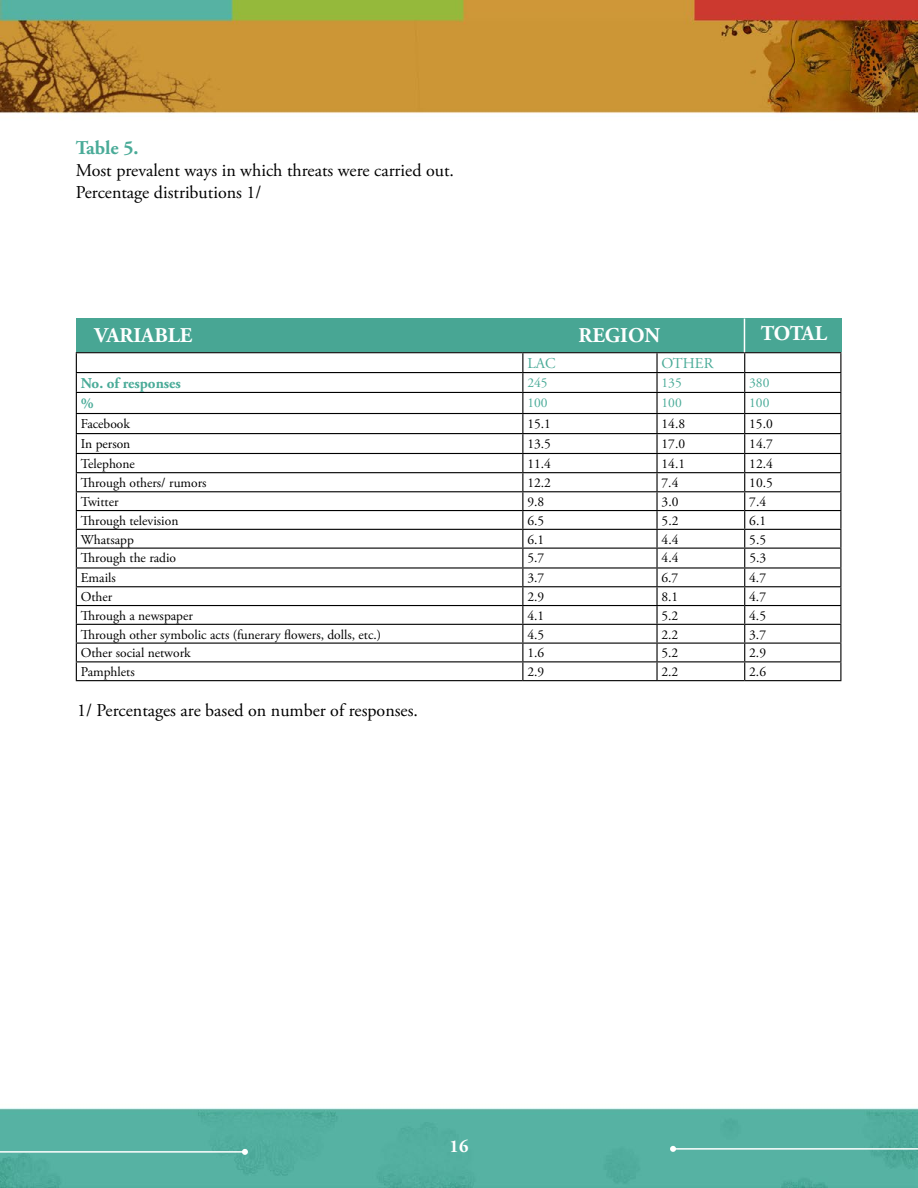
<style>
.page{position:relative;width:918px;height:1188px;background:#fff}
.page>*{position:absolute;margin:0;border:0;box-sizing:border-box;transform-origin:0 0}
.t1{font:700 21px "Adobe Garamond Pro";color:#fff}
.t2{font:700 19.5px "Adobe Garamond Pro";color:#4aab98}
.t3{font:18px/21.6px "Adobe Garamond Pro";color:#000}
.t4{font:700 18px "Adobe Garamond Pro";color:#fff}
.t5{font:700 15px "Adobe Garamond Pro";color:#4aab98}
.t6{font:15px "Adobe Garamond Pro";color:#4aab98}
.t7{font:13.5px "Adobe Garamond Pro";color:#000}
.t8{font:13.5px "Adobe Garamond Pro";color:#4aab98}
</style>
<div class="page">
<img style="left:0;top:0;width:918px;height:1188px">
<hr style="left:0;top:1151px;width:245px;height:2px;background:#fff">
<svg style="left:242px;top:1149px;width:6px;height:6px"></svg>
<hr style="left:673px;top:1148px;width:245px;height:2px;background:#fff">
<svg style="left:670px;top:1146px;width:6px;height:6px"></svg>
<hr style="left:76px;top:352px;width:447px;height:1px;background:#000">
<hr style="left:523px;top:352px;width:134px;height:1px;background:#000">
<hr style="left:657px;top:352px;width:88px;height:1px;background:#000">
<hr style="left:745px;top:352px;width:96px;height:1px;background:#000">
<hr style="left:76px;top:372px;width:447px;height:1px;background:#000">
<hr style="left:523px;top:372px;width:134px;height:1px;background:#000">
<hr style="left:657px;top:372px;width:88px;height:1px;background:#000">
<svg style="left:656px;top:353px;width:2px;height:39px"></svg>
<hr style="left:745px;top:372px;width:96px;height:1px;background:#000">
<hr style="left:76px;top:392px;width:447px;height:1px;background:#000">
<hr style="left:523px;top:392px;width:134px;height:1px;background:#000">
<hr style="left:657px;top:392px;width:88px;height:1px;background:#000">
<hr style="left:656px;top:393px;width:2px;height:20px;background:#000">
<hr style="left:745px;top:392px;width:96px;height:1px;background:#000">
<hr style="left:76px;top:413px;width:447px;height:1px;background:#000">
<hr style="left:523px;top:413px;width:134px;height:1px;background:#000">
<hr style="left:657px;top:413px;width:88px;height:1px;background:#000">
<hr style="left:745px;top:413px;width:96px;height:1px;background:#000">
<hr style="left:76px;top:433px;width:447px;height:1px;background:#000">
<hr style="left:523px;top:433px;width:134px;height:1px;background:#000">
<hr style="left:657px;top:433px;width:88px;height:1px;background:#000">
<hr style="left:745px;top:433px;width:96px;height:1px;background:#000">
<hr style="left:76px;top:453px;width:447px;height:1px;background:#000">
<hr style="left:523px;top:453px;width:134px;height:1px;background:#000">
<hr style="left:657px;top:453px;width:88px;height:1px;background:#000">
<hr style="left:745px;top:453px;width:96px;height:1px;background:#000">
<hr style="left:76px;top:472px;width:447px;height:1px;background:#000">
<hr style="left:523px;top:472px;width:134px;height:1px;background:#000">
<hr style="left:657px;top:472px;width:88px;height:1px;background:#000">
<hr style="left:745px;top:472px;width:96px;height:1px;background:#000">
<hr style="left:76px;top:491px;width:447px;height:1px;background:#000">
<hr style="left:523px;top:491px;width:134px;height:1px;background:#000">
<hr style="left:657px;top:491px;width:88px;height:1px;background:#000">
<hr style="left:745px;top:491px;width:96px;height:1px;background:#000">
<hr style="left:76px;top:510px;width:447px;height:1px;background:#000">
<hr style="left:523px;top:510px;width:134px;height:1px;background:#000">
<hr style="left:657px;top:510px;width:88px;height:1px;background:#000">
<hr style="left:745px;top:510px;width:96px;height:1px;background:#000">
<hr style="left:76px;top:529px;width:447px;height:1px;background:#000">
<hr style="left:523px;top:529px;width:134px;height:1px;background:#000">
<hr style="left:657px;top:529px;width:88px;height:1px;background:#000">
<hr style="left:745px;top:529px;width:96px;height:1px;background:#000">
<hr style="left:76px;top:548px;width:447px;height:1px;background:#000">
<hr style="left:523px;top:548px;width:134px;height:1px;background:#000">
<hr style="left:657px;top:548px;width:88px;height:1px;background:#000">
<hr style="left:745px;top:548px;width:96px;height:1px;background:#000">
<hr style="left:76px;top:567px;width:447px;height:2px;background:#000">
<hr style="left:523px;top:567px;width:134px;height:2px;background:#000">
<hr style="left:657px;top:567px;width:88px;height:2px;background:#000">
<hr style="left:745px;top:567px;width:96px;height:2px;background:#000">
<hr style="left:76px;top:586px;width:447px;height:1px;background:#000">
<hr style="left:523px;top:586px;width:134px;height:1px;background:#000">
<hr style="left:657px;top:586px;width:88px;height:1px;background:#000">
<hr style="left:745px;top:586px;width:96px;height:1px;background:#000">
<hr style="left:76px;top:605px;width:447px;height:1px;background:#000">
<hr style="left:523px;top:605px;width:134px;height:1px;background:#000">
<hr style="left:657px;top:605px;width:88px;height:1px;background:#000">
<hr style="left:745px;top:605px;width:96px;height:1px;background:#000">
<hr style="left:76px;top:624px;width:447px;height:1px;background:#000">
<hr style="left:523px;top:624px;width:134px;height:1px;background:#000">
<hr style="left:657px;top:624px;width:88px;height:1px;background:#000">
<hr style="left:745px;top:624px;width:96px;height:1px;background:#000">
<hr style="left:76px;top:643px;width:447px;height:1px;background:#000">
<hr style="left:523px;top:643px;width:134px;height:1px;background:#000">
<hr style="left:657px;top:643px;width:88px;height:1px;background:#000">
<hr style="left:745px;top:643px;width:96px;height:1px;background:#000">
<hr style="left:76px;top:661px;width:447px;height:1px;background:#000">
<svg style="left:76px;top:353px;width:1px;height:327px"></svg>
<hr style="left:523px;top:661px;width:134px;height:1px;background:#000">
<svg style="left:522px;top:353px;width:1px;height:327px"></svg>
<hr style="left:657px;top:661px;width:88px;height:1px;background:#000">
<svg style="left:656px;top:414px;width:2px;height:266px"></svg>
<hr style="left:745px;top:661px;width:96px;height:1px;background:#000">
<svg style="left:744px;top:353px;width:1px;height:327px"></svg>
<svg style="left:840px;top:353px;width:1px;height:327px"></svg>
<hr style="left:76px;top:680px;width:447px;height:1px;background:#000">
<hr style="left:523px;top:680px;width:134px;height:1px;background:#000">
<hr style="left:657px;top:680px;width:88px;height:1px;background:#000">
<hr style="left:745px;top:680px;width:96px;height:1px;background:#000">
<div style="left:76px;top:319px;width:446px;height:33px;background:#48a694"></div>
<div style="left:523px;top:319px;width:318px;height:33px;background:#48a694"></div>
<hr style="left:744px;top:319px;width:1px;height:33px;background:#fff">
<h2 class="t2" style="left:76px;top:137px;width:64px">Table 5.</h2>
<h3 class="t3" style="left:76px;top:160px;width:380px">Most prevalent ways in which threats were carried out.<br>Percentage distributions 1/</h3>
<h1 class="t1" style="left:94px;top:324px;width:99px">VARIABLE</h1>
<h1 class="t1" style="left:578px;top:324px;width:83px">REGION</h1>
<h1 class="t1" style="left:761px;top:321px;width:68px">TOTAL</h1>
<p class="t6" style="left:527px;top:354px;width:30px">LAC</p>
<p class="t6" style="left:662px;top:354px;width:53px">OTHER</p>
<p class="t5" style="left:81px;top:374px;width:102px">No. of responses</p>
<p class="t8" style="left:527px;top:374px;width:22px">245</p>
<p class="t8" style="left:662px;top:374px;width:22px">135</p>
<p class="t8" style="left:749px;top:374px;width:22px">380</p>
<p class="t5" style="left:81px;top:394px;width:14px">%</p>
<p class="t8" style="left:527px;top:394px;width:22px">100</p>
<p class="t8" style="left:662px;top:394px;width:22px">100</p>
<p class="t8" style="left:749px;top:394px;width:22px">100</p>
<p class="t7" style="left:81px;top:415px;width:51px">Facebook</p>
<p class="t7" style="left:527px;top:415px;width:25px">15.1</p>
<p class="t7" style="left:662px;top:415px;width:25px">14.8</p>
<p class="t7" style="left:749px;top:415px;width:25px">15.0</p>
<p class="t7" style="left:81px;top:435px;width:51px">In person</p>
<p class="t7" style="left:527px;top:435px;width:25px">13.5</p>
<p class="t7" style="left:662px;top:435px;width:25px">17.0</p>
<p class="t7" style="left:749px;top:435px;width:25px">14.7</p>
<p class="t7" style="left:81px;top:455px;width:56px">Telephone</p>
<p class="t7" style="left:527px;top:455px;width:25px">11.4</p>
<p class="t7" style="left:662px;top:455px;width:25px">14.1</p>
<p class="t7" style="left:749px;top:455px;width:25px">12.4</p>
<p class="t7" style="left:81px;top:475px;width:127px">Through others/ rumors</p>
<p class="t7" style="left:527px;top:475px;width:25px">12.2</p>
<p class="t7" style="left:662px;top:475px;width:18px">7.4</p>
<p class="t7" style="left:749px;top:475px;width:25px">10.5</p>
<p class="t7" style="left:81px;top:494px;width:39px">Twitter</p>
<p class="t7" style="left:527px;top:494px;width:18px">9.8</p>
<p class="t7" style="left:662px;top:494px;width:18px">3.0</p>
<p class="t7" style="left:749px;top:494px;width:18px">7.4</p>
<p class="t7" style="left:81px;top:512px;width:99px">Through television</p>
<p class="t7" style="left:527px;top:512px;width:18px">6.5</p>
<p class="t7" style="left:662px;top:512px;width:18px">5.2</p>
<p class="t7" style="left:749px;top:512px;width:18px">6.1</p>
<p class="t7" style="left:81px;top:531px;width:54px">Whatsapp</p>
<p class="t7" style="left:527px;top:531px;width:18px">6.1</p>
<p class="t7" style="left:662px;top:531px;width:18px">4.4</p>
<p class="t7" style="left:749px;top:531px;width:18px">5.5</p>
<p class="t7" style="left:81px;top:550px;width:97px">Through the radio</p>
<p class="t7" style="left:527px;top:550px;width:18px">5.7</p>
<p class="t7" style="left:662px;top:550px;width:18px">4.4</p>
<p class="t7" style="left:749px;top:550px;width:18px">5.3</p>
<p class="t7" style="left:81px;top:570px;width:37px">Emails</p>
<p class="t7" style="left:527px;top:570px;width:18px">3.7</p>
<p class="t7" style="left:662px;top:570px;width:18px">6.7</p>
<p class="t7" style="left:749px;top:570px;width:18px">4.7</p>
<p class="t7" style="left:81px;top:589px;width:33px">Other</p>
<p class="t7" style="left:527px;top:589px;width:18px">2.9</p>
<p class="t7" style="left:662px;top:589px;width:18px">8.1</p>
<p class="t7" style="left:749px;top:589px;width:18px">4.7</p>
<p class="t7" style="left:81px;top:607px;width:114px">Through a newspaper</p>
<p class="t7" style="left:527px;top:607px;width:18px">4.1</p>
<p class="t7" style="left:662px;top:607px;width:18px">5.2</p>
<p class="t7" style="left:749px;top:607px;width:18px">4.5</p>
<p class="t7" style="left:81px;top:626px;width:302px">Through other symbolic acts (funerary flowers, dolls, etc.)</p>
<p class="t7" style="left:527px;top:626px;width:18px">4.5</p>
<p class="t7" style="left:662px;top:626px;width:18px">2.2</p>
<p class="t7" style="left:749px;top:626px;width:18px">3.7</p>
<p class="t7" style="left:81px;top:645px;width:111px">Other social network</p>
<p class="t7" style="left:527px;top:645px;width:18px">1.6</p>
<p class="t7" style="left:662px;top:645px;width:18px">5.2</p>
<p class="t7" style="left:749px;top:645px;width:18px">2.9</p>
<p class="t7" style="left:81px;top:664px;width:55px">Pamphlets</p>
<p class="t7" style="left:527px;top:664px;width:18px">2.9</p>
<p class="t7" style="left:662px;top:664px;width:18px">2.2</p>
<p class="t7" style="left:749px;top:664px;width:18px">2.6</p>
<h3 class="t3" style="left:77px;top:700px;width:342px">1/ Percentages are based on number of responses.</h3>
<h3 class="t4" style="left:450px;top:1135px;width:20px">16</h3>
</div>
